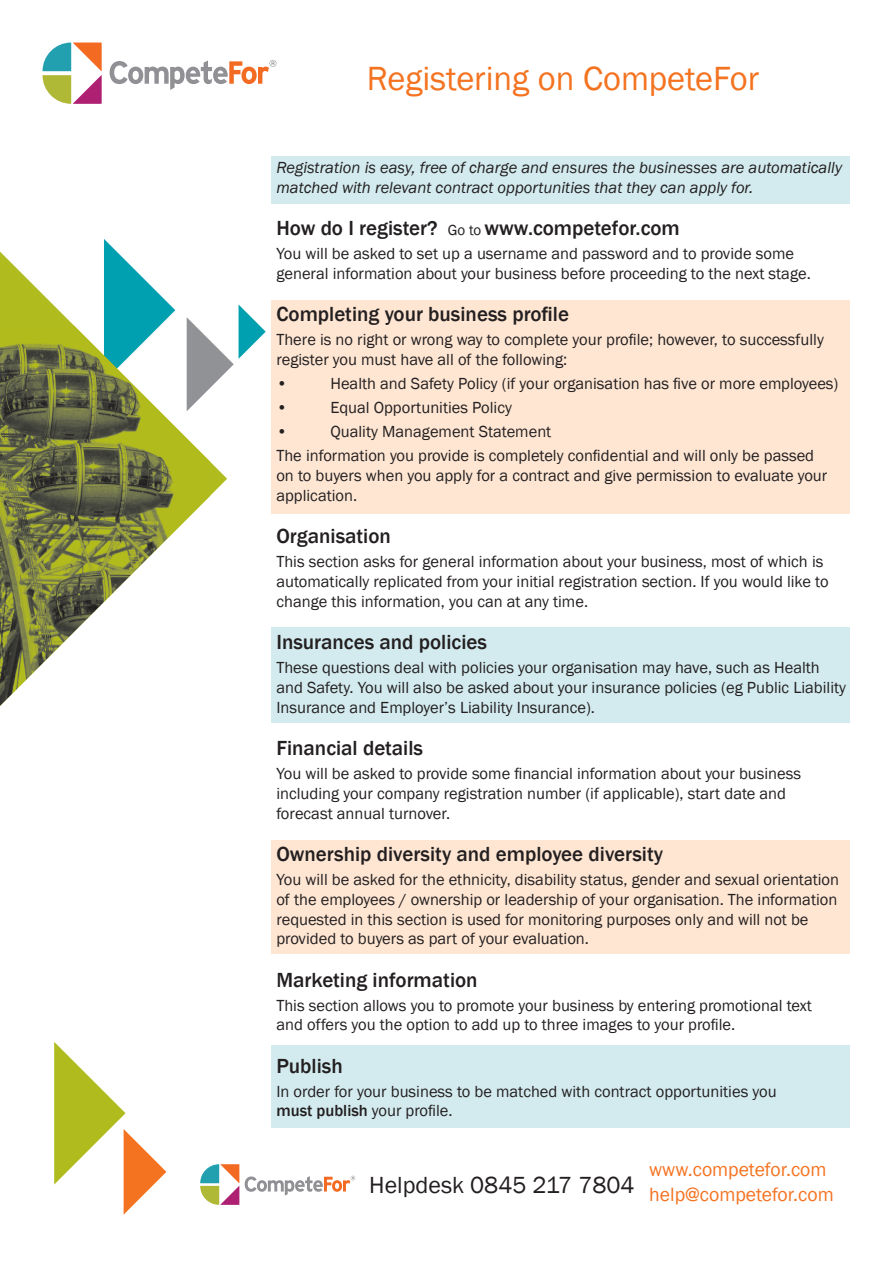
<style>
.page{position:relative;width:893px;height:1263px;background:#fff}
.page>*{position:absolute;margin:0;border:0;box-sizing:border-box;transform-origin:0 0}
.t1{font:34.5px "Franklin Gothic";color:#f47321}
.t2{font:24px "Franklin Gothic";color:#231f20}
.t3{font:500 21px "Franklin Gothic";color:#231f20}
.t4{font:19.8px "Franklin Gothic";color:#f47321}
.t5{font:16.5px/19.8px "Franklin Gothic";color:#231f20}
.t6{font:italic 16.5px/19.8px "Franklin Gothic";color:#231f20}
.s1{font-weight:400;font-size:15px}
.s2{font-weight:500}
</style>
<div class="page">
<div style="left:271px;top:1045px;width:579px;height:83px;background:#d3ebef"></div>
<div style="left:271px;top:840px;width:579px;height:114px;background:#fee6d3"></div>
<div style="left:271px;top:627px;width:579px;height:95px;background:#d3ebef"></div>
<div style="left:271px;top:300px;width:579px;height:213px;background:#fee6d3"></div>
<div style="left:271px;top:156px;width:579px;height:47px;background:#d3ebef"></div>
<svg style="left:104px;top:239px;width:13px;height:13px"></svg>
<svg style="left:43px;top:43px;width:59px;height:61px"></svg>
<svg style="left:110px;top:60px;width:166px;height:30px"></svg>
<svg style="left:0;top:252px;width:227px;height:244px"></svg>
<img style="left:0;top:326px;width:210px;height:380px">
<svg style="left:187px;top:304px;width:79px;height:107px"></svg>
<svg style="left:54px;top:1042px;width:112px;height:172px"></svg>
<svg style="left:200px;top:1164px;width:39px;height:41px"></svg>
<svg style="left:245px;top:1176px;width:110px;height:19px"></svg>
<p class="t1" style="left:367px;top:57px;width:394px">Registering on CompeteFor</p>
<p class="t6" style="left:276px;top:158px;width:567px">Registration is easy, free of charge and ensures the businesses are automatically matched with relevant contract opportunities that they can apply for.</p>
<p class="t3" style="left:276px;top:215px;width:405px">How do I register? <span class="s1">Go to</span> www.competefor.com</p>
<p class="t5" style="left:276px;top:244px;width:536px">You will be asked to set up a username and password and to provide some general information about your business before proceeding to the next stage.</p>
<p class="t3" style="left:276px;top:301px;width:294px">Completing your business profile</p>
<p class="t5" style="left:276px;top:330px;width:549px">There is no right or wrong way to complete your profile; however, to successfully register you must have all of the following:</p>
<p class="t5" style="left:276px;top:374px;width:13px">•</p>
<p class="t5" style="left:330px;top:374px;width:510px">Health and Safety Policy (if your organisation has five or more employees)</p>
<p class="t5" style="left:276px;top:398px;width:13px">•</p>
<p class="t5" style="left:330px;top:398px;width:183px">Equal Opportunities Policy</p>
<p class="t5" style="left:276px;top:422px;width:13px">•</p>
<p class="t5" style="left:330px;top:422px;width:222px">Quality Management Statement</p>
<p class="t5" style="left:276px;top:446px;width:552px">The information you provide is completely confidential and will only be passed on to buyers when you apply for a contract and give permission to evaluate your application.</p>
<p class="t3" style="left:276px;top:523px;width:116px">Organisation</p>
<p class="t5" style="left:276px;top:552px;width:554px">This section asks for general information about your business, most of which is automatically replicated from your initial registration section. If you would like to change this information, you can at any time.</p>
<p class="t3" style="left:276px;top:629px;width:212px">Insurances and policies</p>
<p class="t5" style="left:276px;top:658px;width:571px">These questions deal with policies your organisation may have, such as Health and Safety. You will also be asked about your insurance policies (eg Public Liability<br>Insurance and Employer’s Liability Insurance).</p>
<p class="t3" style="left:276px;top:735px;width:148px">Financial details</p>
<p class="t5" style="left:276px;top:764px;width:526px">You will be asked to provide some financial information about your business including your company registration number (if applicable), start date and forecast annual turnover.</p>
<p class="t3" style="left:276px;top:841px;width:388px">Ownership diversity and employee diversity</p>
<p class="t5" style="left:276px;top:870px;width:564px">You will be asked for the ethnicity, disability status, gender and sexual orientation of the employees / ownership or leadership of your organisation. The information requested in this section is used for monitoring purposes only and will not be provided to buyers as part of your evaluation.</p>
<p class="t3" style="left:276px;top:966px;width:203px">Marketing information</p>
<p class="t5" style="left:276px;top:995px;width:537px">This section allows you to promote your business by entering promotional text and offers you the option to add up to three images to your profile.</p>
<p class="t3" style="left:276px;top:1052px;width:68px">Publish</p>
<p class="t5" style="left:276px;top:1081px;width:502px">In order for your business to be matched with contract opportunities you <span class="s2">must publish</span> your profile.</p>
<p class="t2" style="left:369px;top:1170px;width:267px">Helpdesk 0845 217 7804</p>
<p class="t4" style="left:649px;top:1157px;width:179px">www.competefor.com</p>
<p class="t4" style="left:649px;top:1182px;width:186px">help@competefor.com</p>
</div>
